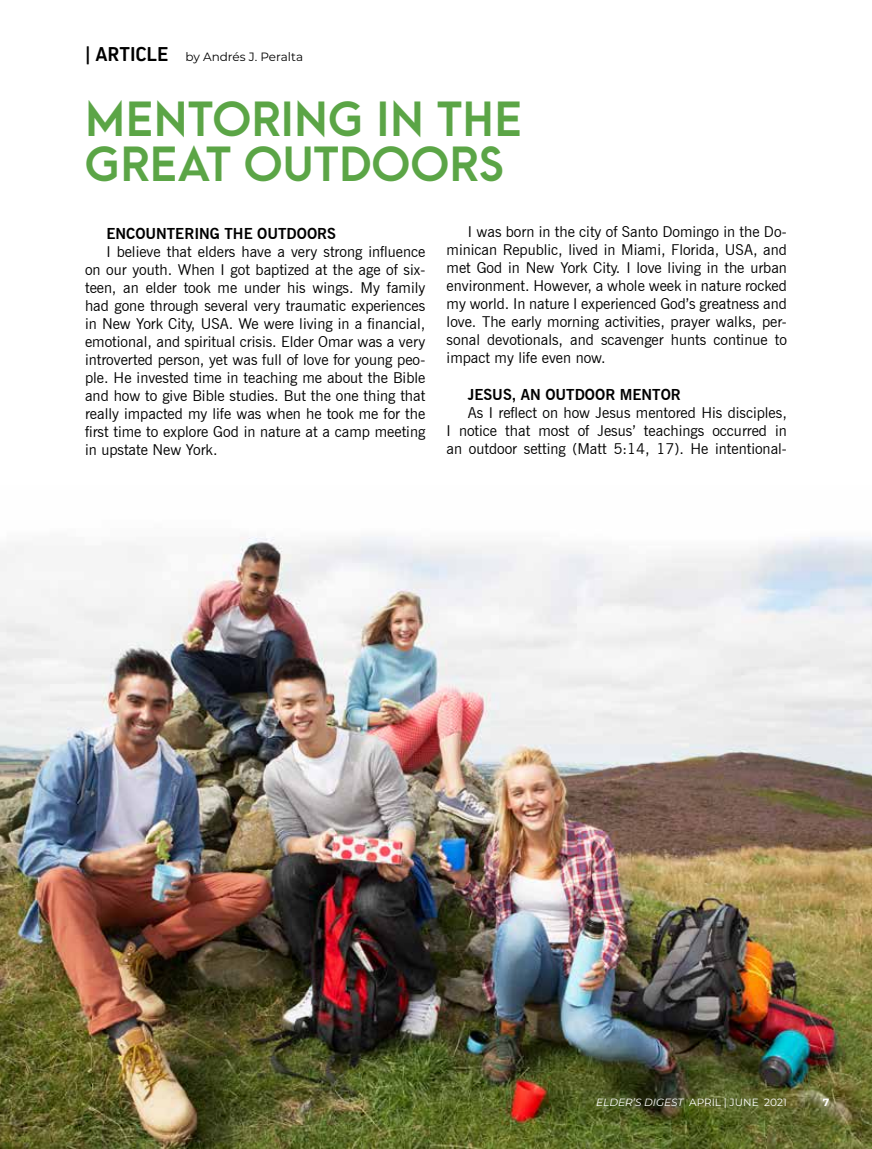
<style>
.page{position:relative;width:872px;height:1149px;background:#fff}
.page>*{position:absolute;margin:0;border:0;box-sizing:border-box;transform-origin:0 0}
.t1{font:800 45px/45px "Arca Majora 2";letter-spacing:.01em;color:#5ba546}
.t2{font:15px/18px "News Gothic BT";color:#000;text-align:justify}
.t3{font:700 15px "News Gothic BT";color:#000}
.t4{font:12px "Montserrat";color:#000}
.t5{font:10.5px "Montserrat";color:#fff}
.t6{font:700 10.5px "Montserrat";color:#fff}
.s1{font-family:"Kiro";font-weight:700;font-size:21px}
.s2{font-style:italic}
</style>
<div class="page">
<img style="left:0;top:537px;width:872px;height:611px">
<p class="t4" style="left:85px;top:48px;width:220px"><span class="s1">| ARTICLE</span> by Andrés J. Peralta</p>
<h1 class="t1" style="left:85px;top:98px;width:438px">MENTORING IN THE<br>GREAT OUTDOORS</h1>
<p class="t3" style="left:106px;top:224px;width:231px">ENCOUNTERING THE OUTDOORS</p>
<p class="t2" style="left:85px;top:243px;width:342px;text-indent:21px">I believe that elders have a very strong influence on our youth. When I got baptized at the age of six&shy;teen, an elder took me under his wings. My family had gone through several very traumatic experiences in New York City, USA. We were living in a financial, emotional, and spiritual crisis. Elder Omar was a very introverted person, yet was full of love for young peo&shy;ple. He invested time in teaching me about the Bible and how to give Bible studies. But the one thing that really impacted my life was when he took me for the first time to explore God in nature at a camp meeting in upstate New York.</p>
<p class="t2" style="left:446px;top:223px;width:342px;text-indent:21px">I was born in the city of Santo Domingo in the Do&shy;minican Republic, lived in Miami, Florida, USA, and met God in New York City. I love living in the urban environment. However, a whole week in nature rocked my world. In nature I experienced God’s greatness and love. The early morning activities, prayer walks, per&shy;sonal devotionals, and scavenger hunts continue to impact my life even now.</p>
<p class="t3" style="left:468px;top:385px;width:214px">JESUS, AN OUTDOOR MENTOR</p>
<p class="t2" style="left:446px;top:403px;width:342px;text-indent:21px">As I reflect on how Jesus mentored His disciples, I notice that most of Jesus’ teachings occurred in an outdoor setting (Matt 5:14, 17). He intentional-</p>
<p class="t5" style="left:596px;top:1094px;width:192px"><span class="s2">ELDER’S DIGEST</span> APRIL | JUNE 2021</p>
<p class="t6" style="left:823px;top:1094px;width:8px">7</p>
</div>
